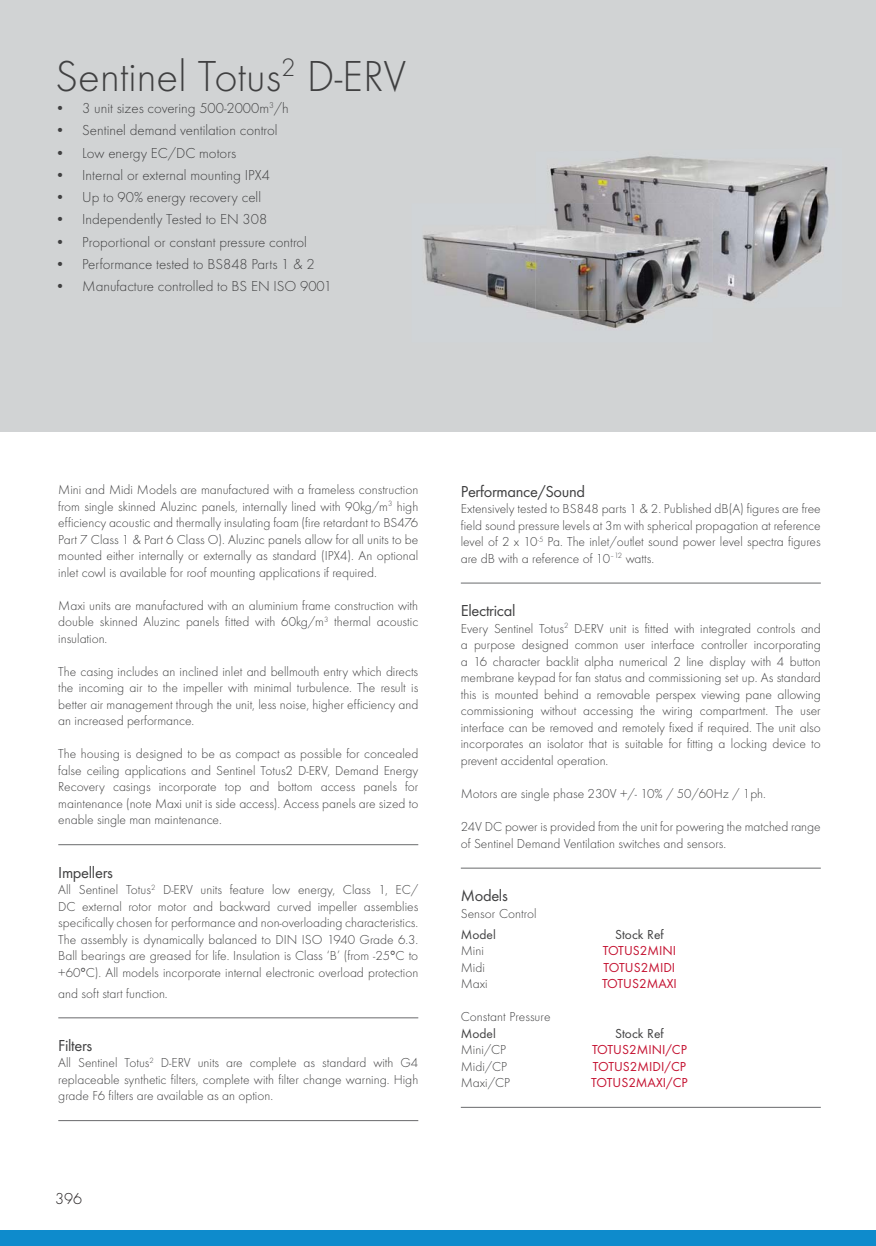
<style>
.page{position:relative;width:876px;height:1246px;background:#fff}
.page>*{position:absolute;margin:0;border:0;box-sizing:border-box;transform-origin:0 0}
.t1{font:300 45px "Futura T";color:#404041}
.t2{font:16.5px "Futura T";letter-spacing:-.02em;color:#404041}
.t3{font:300 16.5px "Futura T";color:#231f20}
.t4{font:300 15px "Futura T";color:#404041}
.t5{font:300 13.5px/16.5px "Futura T";color:#404041;text-align:justify}
.t6{font:13.5px "Futura T";color:#c41130}
.t7{font:13.5px "Futura T";color:#404041}
</style>
<div class="page">
<div style="left:0;top:1230px;width:876px;height:16px;background:#0e8bcc"></div>
<div style="left:0;top:0;width:876px;height:431px;background:#d1d3d4"></div>
<img style="left:550px;top:156px;width:279px;height:146px">
<img style="left:422px;top:231px;width:232px;height:97px">
<img style="left:536px;top:203px;width:177px;height:108px">
<hr style="left:58px;top:844px;width:360px;height:1px;background:#696a6c">
<hr style="left:58px;top:1017px;width:360px;height:1px;background:#696a6c">
<hr style="left:58px;top:1120px;width:360px;height:1px;background:#696a6c">
<hr style="left:461px;top:583px;width:360px;height:1px;background:#696a6c">
<hr style="left:461px;top:868px;width:360px;height:1px;background:#696a6c">
<hr style="left:461px;top:1107px;width:360px;height:1px;background:#696a6c">
<h1 class="t1" style="left:55px;top:58px;width:353px">Sentinel Totus<sup>2</sup> D-ERV</h1>
<p class="t4" style="left:55px;top:102px;width:235px">• 3 unit sizes covering 500-2000m<sup>3</sup>/h</p>
<p class="t4" style="left:55px;top:124px;width:224px">• Sentinel demand ventilation control</p>
<p class="t4" style="left:55px;top:147px;width:182px">• Low energy EC/DC motors</p>
<p class="t4" style="left:55px;top:169px;width:216px">• Internal or external mounting IPX4</p>
<p class="t4" style="left:55px;top:191px;width:207px">• Up to 90% energy recovery cell</p>
<p class="t4" style="left:55px;top:213px;width:213px">• Independently Tested to EN 308</p>
<p class="t4" style="left:55px;top:236px;width:253px">• Proportional or constant pressure control</p>
<p class="t4" style="left:55px;top:258px;width:261px">• Performance tested to BS848 Parts 1 &amp; 2</p>
<p class="t4" style="left:55px;top:280px;width:278px">• Manufacture controlled to BS EN ISO 9001</p>
<p class="t5" style="left:58px;top:483px;width:361px">Mini and Midi Models are manufactured with a frameless construction from single skinned Aluzinc panels, internally lined with 90kg/m<sup>3</sup> high efficiency acoustic and thermally insulating foam (fire retardant to BS476<br>Part 7 Class 1 &amp; Part 6 Class O). Aluzinc panels allow for all units to be mounted either internally or externally as standard (IPX4). An optional inlet cowl is available for roof mounting applications if required.</p>
<p class="t5" style="left:58px;top:598px;width:361px">Maxi units are manufactured with an aluminium frame construction with double skinned Aluzinc panels fitted with 60kg/m<sup>3</sup> thermal acoustic insulation.</p>
<p class="t5" style="left:58px;top:664px;width:361px">The casing includes an inclined inlet and bellmouth entry which directs the incoming air to the impeller with minimal turbulence. The result is better air management through the unit, less noise, higher efficiency and an increased performance.</p>
<p class="t5" style="left:58px;top:747px;width:361px">The housing is designed to be as compact as possible for concealed false ceiling applications and Sentinel Totus2 D-ERV, Demand Energy Recovery casings incorporate top and bottom access panels for maintenance (note Maxi unit is side access). Access panels are sized to enable single man maintenance.</p>
<p class="t2" style="left:58px;top:866px;width:56px">Impellers</p>
<p class="t5" style="left:58px;top:882px;width:361px">All Sentinel Totus<sup>2</sup> D-ERV units feature low energy, Class 1, EC/ DC external rotor motor and backward curved impeller assemblies specifically chosen for performance and non-overloading characteristics.<br>The assembly is dynamically balanced to DIN ISO 1940 Grade 6.3.<br>Ball bearings are greased for life. Insulation is Class ‘B’ (from -25°C to +60°C). All models incorporate internal electronic overload protection</p>
<p class="t5" style="left:58px;top:986px;width:111px">and soft start function.</p>
<p class="t2" style="left:58px;top:1039px;width:36px">Filters</p>
<p class="t5" style="left:58px;top:1055px;width:361px">All Sentinel Totus<sup>2</sup> D-ERV units are complete as standard with G4 replaceable synthetic filters, complete with filter change warning. High grade F6 filters are available as an option.</p>
<p class="t3" style="left:55px;top:1191px;width:29px">396</p>
<p class="t2" style="left:461px;top:485px;width:126px">Performance/Sound</p>
<p class="t5" style="left:461px;top:502px;width:361px">Extensively tested to BS848 parts 1 &amp; 2. Published dB(A) figures are free field sound pressure levels at 3m with spherical propagation at reference level of 2 x 10<sup>-5</sup> Pa. The inlet/outlet sound power level spectra figures are dB with a reference of 10<sup>–12</sup> watts.</p>
<p class="t2" style="left:461px;top:604px;width:56px">Electrical</p>
<p class="t5" style="left:461px;top:621px;width:362px">Every Sentinel Totus<sup>2</sup> D-ERV unit is fitted with integrated controls and a purpose designed common user interface controller incorporating a 16 character backlit alpha numerical 2 line display with 4 button membrane keypad for fan status and commissioning set up. As standard this is mounted behind a removable perspex viewing pane allowing commissioning without accessing the wiring compartment. The user interface can be removed and remotely fixed if required. The unit also incorporates an isolator that is suitable for fitting a locking device to prevent accidental operation.</p>
<p class="t5" style="left:461px;top:786px;width:307px">Motors are single phase 230V +/- 10% / 50/60Hz / 1ph.</p>
<p class="t5" style="left:461px;top:819px;width:361px;line-height:17.1px">24V DC power is provided from the unit for powering the matched range of Sentinel Demand Ventilation switches and sensors.</p>
<p class="t2" style="left:461px;top:889px;width:48px">Models</p>
<p class="t5" style="left:461px;top:906px;width:77px">Sensor Control</p>
<p class="t7" style="left:461px;top:929px;width:37px">Model</p>
<p class="t7" style="left:615px;top:929px;width:50px">Stock Ref</p>
<p class="t5" style="left:461px;top:943px;width:24px">Mini</p>
<p class="t6" style="left:603px;top:945px;width:75px">TOTUS2MINI</p>
<p class="t5" style="left:461px;top:960px;width:26px">Midi</p>
<p class="t6" style="left:604px;top:962px;width:73px">TOTUS2MIDI</p>
<p class="t5" style="left:461px;top:976px;width:28px">Maxi</p>
<p class="t6" style="left:602px;top:978px;width:76px">TOTUS2MAXI</p>
<p class="t5" style="left:461px;top:1009px;width:91px">Constant Pressure</p>
<p class="t7" style="left:461px;top:1028px;width:37px">Model</p>
<p class="t7" style="left:615px;top:1028px;width:50px">Stock Ref</p>
<p class="t5" style="left:461px;top:1042px;width:47px">Mini/CP</p>
<p class="t6" style="left:592px;top:1044px;width:96px">TOTUS2MINI/CP</p>
<p class="t5" style="left:461px;top:1059px;width:48px">Midi/CP</p>
<p class="t6" style="left:593px;top:1061px;width:95px">TOTUS2MIDI/CP</p>
<p class="t5" style="left:461px;top:1075px;width:51px">Maxi/CP</p>
<p class="t6" style="left:591px;top:1077px;width:98px">TOTUS2MAXI/CP</p>
</div>
